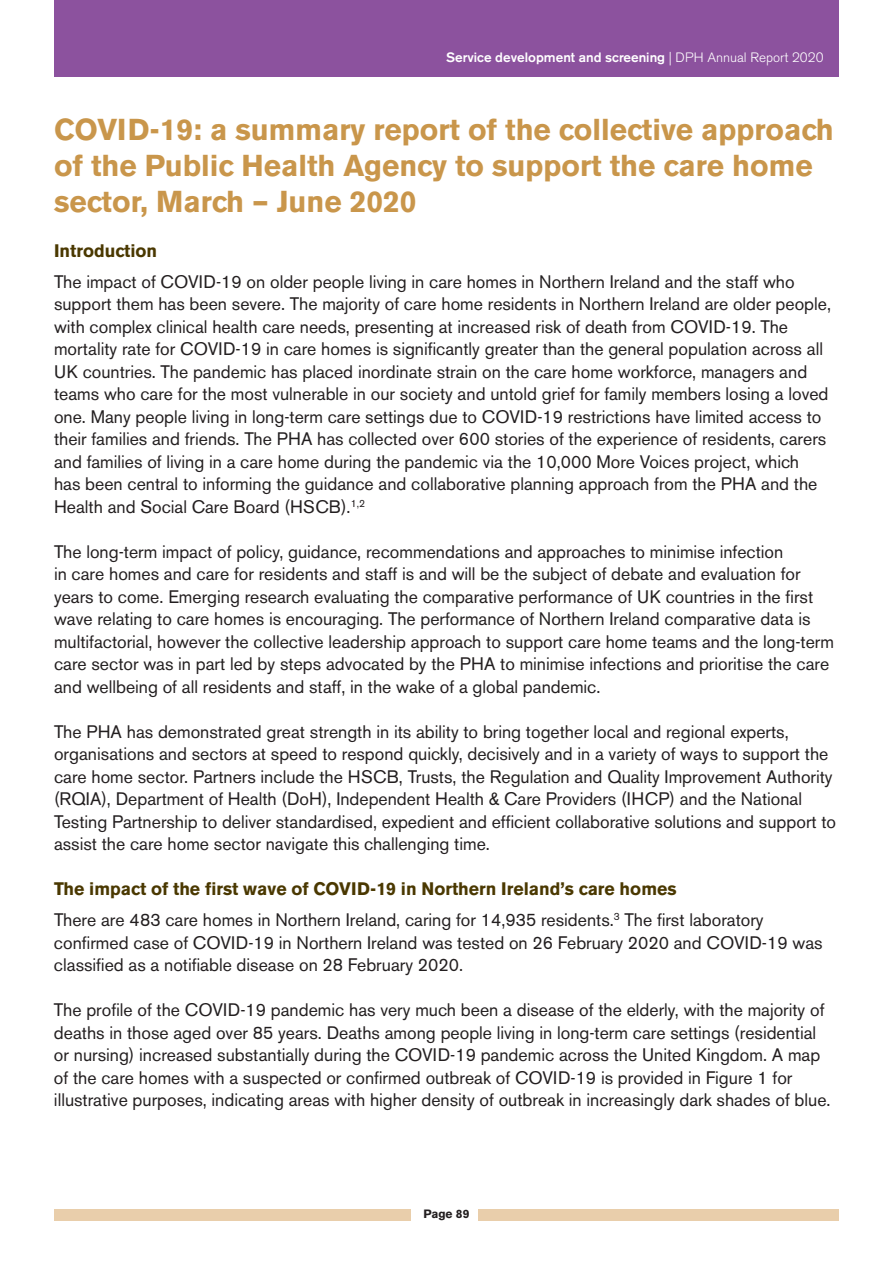
<style>
.page{position:relative;width:893px;height:1263px;background:#fff}
.page>*{position:absolute;margin:0;border:0;box-sizing:border-box;transform-origin:0 0}
.t1{font:700 30px/36px "Akzidenz Grotesk BE";color:#c9964b}
.t2{font:18px/22.5px "Akzidenz Grotesk BE";color:#231f20}
.t3{font:700 18px "Akzidenz Grotesk BE";color:#4a3800}
.t4{font:500 13.5px "Akzidenz Grotesk BE";color:#fff}
.t5{font:700 12px "Akzidenz Grotesk BE";color:#231f20}
.s1{font-weight:300}
.s2{font-weight:700;color:#4a3800}
</style>
<div class="page">
<div style="left:54px;top:1209px;width:357px;height:11px;background:#e9ceab"></div>
<div style="left:479px;top:1209px;width:360px;height:11px;background:#e9ceab"></div>
<div style="left:54px;top:0;width:785px;height:77px;background:#8c529e"></div>
<p class="t4" style="left:446px;top:49px;width:379px">Service development and screening <span class="s1">| DPH Annual Report 2020</span></p>
<h1 class="t1" style="left:54px;top:112px;width:781px">COVID-19: a summary report of the collective approach of the Public Health Agency to support the care home sector, March – June 2020</h1>
<p class="t3" style="left:54px;top:240px;width:105px">Introduction</p>
<p class="t2" style="left:54px;top:270px;width:779px">The impact of COVID-19 on older people living in care homes in Northern Ireland and the staff who support them has been severe. The majority of care home residents in Northern Ireland are older people, with complex clinical health care needs, presenting at increased risk of death from COVID-19. The mortality rate for COVID-19 in care homes is significantly greater than the general population across all UK countries. The pandemic has placed inordinate strain on the care home workforce, managers and teams who care for the most vulnerable in our society and untold grief for family members losing a loved one. Many people living in long-term care settings due to COVID-19 restrictions have limited access to their families and friends. The PHA has collected over 600 stories of the experience of residents, carers and families of living in a care home during the pandemic via the 10,000 More Voices project, which<br>has been central to informing the guidance and collaborative planning approach from the PHA and the Health and Social Care Board (HSCB).<sup>1,2</sup></p>
<p class="t2" style="left:54px;top:540px;width:781px">The long-term impact of policy, guidance, recommendations and approaches to minimise infection<br>in care homes and care for residents and staff is and will be the subject of debate and evaluation for years to come. Emerging research evaluating the comparative performance of UK countries in the first wave relating to care homes is encouraging. The performance of Northern Ireland comparative data is multifactorial, however the collective leadership approach to support care home teams and the long-term care sector was in part led by steps advocated by the PHA to minimise infections and prioritise the care and wellbeing of all residents and staff, in the wake of a global pandemic.</p>
<p class="t2" style="left:54px;top:720px;width:784px">The PHA has demonstrated great strength in its ability to bring together local and regional experts, organisations and sectors at speed to respond quickly, decisively and in a variety of ways to support the care home sector. Partners include the HSCB, Trusts, the Regulation and Quality Improvement Authority (RQIA), Department of Health (DoH), Independent Health &amp; Care Providers (IHCP) and the National Testing Partnership to deliver standardised, expedient and efficient collaborative solutions and support to assist the care home sector navigate this challenging time.</p>
<p class="t2" style="left:54px;top:874px;width:711px;line-height:31px"><span class="s2">The impact of the first wave of COVID-19 in Northern Ireland’s care homes<br></span>There are 483 care homes in Northern Ireland, caring for 14,935 residents.<sup>3</sup> The first laboratory</p>
<p class="t2" style="left:54px;top:931px;width:770px">confirmed case of COVID-19 in Northern Ireland was tested on 26 February 2020 and COVID-19 was classified as a notifiable disease on 28 February 2020.</p>
<p class="t2" style="left:54px;top:999px;width:778px">The profile of the COVID-19 pandemic has very much been a disease of the elderly, with the majority of deaths in those aged over 85 years. Deaths among people living in long-term care settings (residential or nursing) increased substantially during the COVID-19 pandemic across the United Kingdom. A map of the care homes with a suspected or confirmed outbreak of COVID-19 is provided in Figure 1 for illustrative purposes, indicating areas with higher density of outbreak in increasingly dark shades of blue.</p>
<p class="t5" style="left:423px;top:1207px;width:48px">Page 89</p>
</div>
